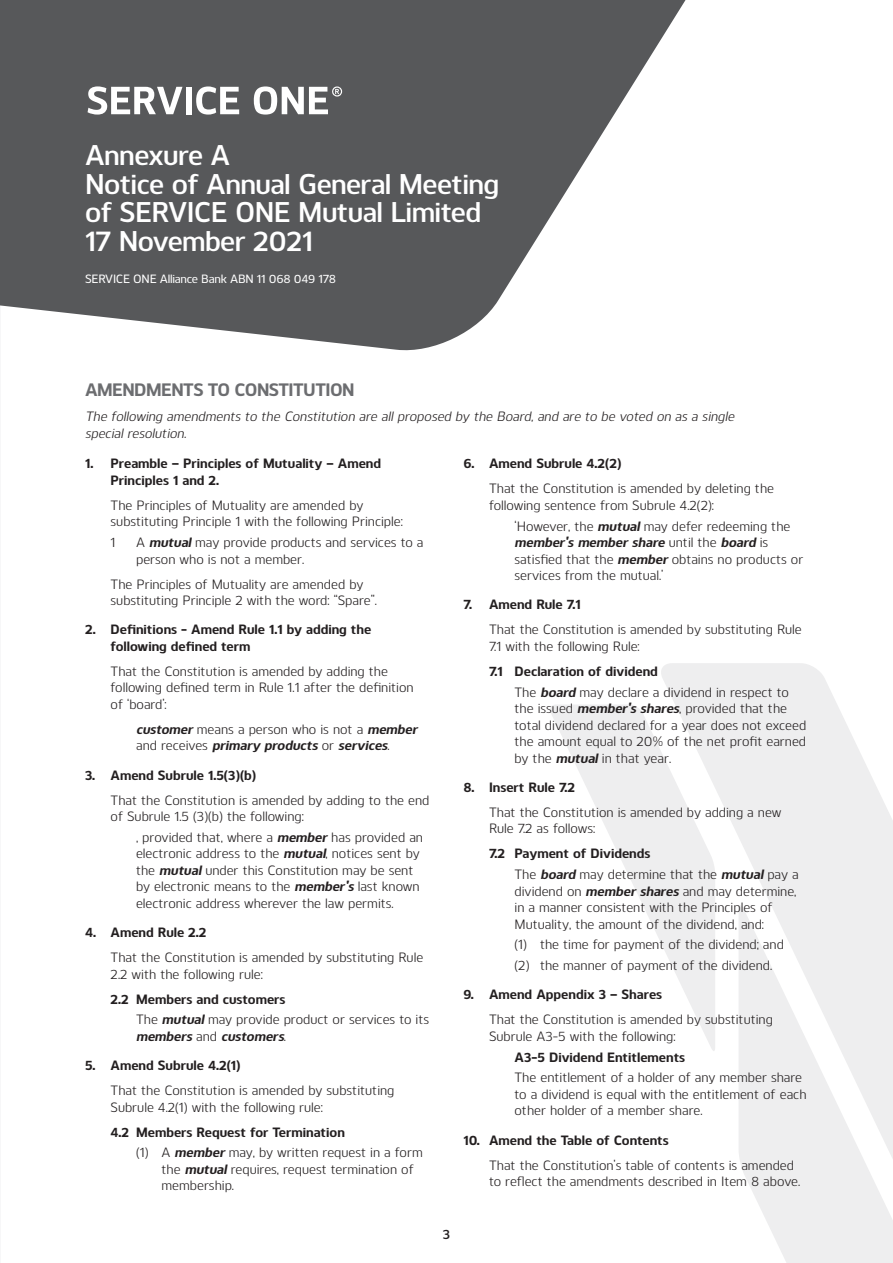
<style>
.page{position:relative;width:893px;height:1263px;background:#fff}
.page>*{position:absolute;margin:0;border:0;box-sizing:border-box;transform-origin:0 0}
.t1{font:600 28.5px/28.5px "Kobern";letter-spacing:-.02em;color:#fff}
.t2{font:700 18px "Kobern";letter-spacing:-.03em;color:#6c6d70}
.Indent_2{font:13.5px/16.5px "Kobern";color:#231f20}
.BODY_Indent_a{font:13.5px/16.5px "Kobern";color:#231f20}
.Indent_number_bold{font:700 13.5px/16.5px "Kobern";color:#231f20}
.Indent_3{font:13.5px/16.5px "Kobern";color:#231f20}
.Indent_2-2{font:700 13.5px "Kobern";color:#231f20}
.BODY{font:italic 13.5px/16.5px "Kobern";color:#231f20}
.Indent_2-3{font:italic 700 13.5px/16.5px "Kobern";color:#231f20}
.t3{font:600 13.5px "Kobern";color:#231f20}
.t4{font:500 12px "Kobern";letter-spacing:-.02em;color:#fff}
.s1{font-weight:700;font-style:italic}
.s2{font-weight:400;font-style:normal}
</style>
<div class="page">
<svg style="left:550px;top:705px;width:108px;height:231px"></svg>
<svg style="left:658px;top:663px;width:235px;height:600px;fill:#eeeeef"></svg>
<svg style="left:0;top:0;width:686px;height:351px;fill:#57585a"></svg>
<svg style="left:88px;top:86px;width:94px;height:29px"></svg>
<div style="left:186px;top:87px;width:6px;height:27px;background:#fff"></div>
<svg style="left:196px;top:86px;width:43px;height:29px"></svg>
<svg style="left:254px;top:86px;width:88px;height:29px"></svg>
<h1 class="t1" style="left:85px;top:140px;width:147px">Annexure A</h1>
<h1 class="t1" style="left:85px;top:168px;width:416px">Notice of Annual General Meeting of SERVICE ONE Mutual Limited<br>17 November 2021</h1>
<h1 class="t4" style="left:85px;top:270px;width:253px">SERVICE ONE Alliance Bank ABN 11 068 049 178</h1>
<h2 class="t2" style="left:85px;top:377px;width:271px">AMENDMENTS TO CONSTITUTION</h2>
<p class="BODY" style="left:85px;top:408px;width:654px">The following amendments to the Constitution are all proposed by the Board, and are to be voted on as a single special resolution.</p>
<p class="Indent_number_bold" style="left:111px;top:454px;width:272px;text-indent:-26px">1. Preamble – Principles of Mutuality – Amend<br>Principles 1 and 2.</p>
<p class="BODY_Indent_a" style="left:111px;top:496px;width:294px">The Principles of Mutuality are amended by substituting Principle 1 with the following Principle:</p>
<p class="Indent_2" style="left:111px;top:533px;width:6px">1</p>
<p class="Indent_2" style="left:136px;top:533px;width:289px">A <span class="s1">mutual</span> may provide products and services to a person who is not a member.</p>
<p class="BODY_Indent_a" style="left:111px;top:575px;width:268px">The Principles of Mutuality are amended by substituting Principle 2 with the word: “Spare”.</p>
<p class="Indent_number_bold" style="left:111px;top:620px;width:262px;text-indent:-26px">2. Definitions - Amend Rule 1.1 by adding the following defined term</p>
<p class="BODY_Indent_a" style="left:111px;top:662px;width:305px">That the Constitution is amended by adding the following defined term in Rule 1.1 after the definition of ‘board’:</p>
<p class="Indent_2-3" style="left:136px;top:720px;width:286px">customer <span class="s2">means a person who is not a</span> member <span class="s2">a n d r e c e i v e s</span> primary products <span class="s2">o r</span> services<span class="s2">.</span></p>
<p class="Indent_number_bold" style="left:85px;top:766px;width:173px">3. Amend Subrule 1.5(3)(b)</p>
<p class="BODY_Indent_a" style="left:111px;top:791px;width:320px">That the Constitution is amended by adding to the end of Subrule 1.5 (3)(b) the following:</p>
<p class="Indent_2" style="left:136px;top:828px;width:288px">, provided that, where a <span class="s1">member</span> has provided an electronic address to the <span class="s1">mutual</span>, notices sent by the <span class="s1">mutual</span> under this Constitution may be sent by electronic means to the <span class="s1">member’s</span> last known electronic address wherever the law permits.</p>
<p class="Indent_number_bold" style="left:85px;top:923px;width:123px">4. Amend Rule 2.2</p>
<p class="BODY_Indent_a" style="left:111px;top:948px;width:314px">That the Constitution is amended by substituting Rule<br>2.2 with the following rule:</p>
<p class="Indent_2-2" style="left:111px;top:989px;width:177px">2.2 Members and customers</p>
<p class="Indent_2" style="left:136px;top:1011px;width:295px">The <span class="s1">mutual</span> may provide product or services to its <span class="s1">members</span> a n d <span class="s1">customers</span>.</p>
<p class="Indent_number_bold" style="left:85px;top:1056px;width:157px">5. Amend Subrule 4.2(1)</p>
<p class="BODY_Indent_a" style="left:111px;top:1081px;width:285px">That the Constitution is amended by substituting<br>Subrule 4.2(1) with the following rule:</p>
<p class="Indent_2-2" style="left:111px;top:1122px;width:236px">4.2 Members Request for Termination</p>
<p class="Indent_3" style="left:162px;top:1144px;width:263px;text-indent:-26px">(1) A <span class="s1">member</span> may, by written request in a form the <span class="s1">mutual</span> requires, request termination of membership.</p>
<p class="Indent_number_bold" style="left:463px;top:454px;width:159px">6. Amend Subrule 4.2(2)</p>
<p class="BODY_Indent_a" style="left:489px;top:480px;width:287px">That the Constitution is amended by deleting the following sentence from Subrule 4.2(2):</p>
<p class="Indent_2" style="left:514px;top:517px;width:290px">‘However, the <span class="s1">mutual</span> may defer redeeming the <span class="s1">member’s member share</span> u n t i l t h e <span class="s1">board</span> i s satisfied that the <span class="s1">member</span> obtains no products or services from the mutual.’</p>
<p class="Indent_number_bold" style="left:463px;top:595px;width:119px">7. Amend Rule 7.1</p>
<p class="BODY_Indent_a" style="left:489px;top:621px;width:314px">That the Constitution is amended by substituting Rule<br>7.1 with the following Rule:</p>
<p class="Indent_2-2" style="left:489px;top:662px;width:170px">7.1 Declaration of dividend</p>
<p class="Indent_2" style="left:514px;top:683px;width:293px">The <span class="s1">board</span> may declare a dividend in respect to the issued <span class="s1">member’s shares</span>, provided that the total dividend declared for a year does not exceed the amount equal to 20% of the net profit earned by the <span class="s1">mutual</span> in that year.</p>
<p class="Indent_number_bold" style="left:463px;top:778px;width:113px">8. Insert Rule 7.2</p>
<p class="BODY_Indent_a" style="left:489px;top:803px;width:294px">That the Constitution is amended by adding a new<br>Rule 7.2 as follows:</p>
<p class="Indent_2-2" style="left:489px;top:844px;width:163px">7.2 Payment of Dividends</p>
<p class="Indent_2" style="left:514px;top:865px;width:286px">The <span class="s1">board</span> may determine that the <span class="s1">mutual</span> pay a dividend on <span class="s1">member shares</span> and may determine, in a manner consistent with the Principles of Mutuality, the amount of the dividend, and:</p>
<p class="Indent_3" style="left:514px;top:936px;width:271px">(1) the time for payment of the dividend; and</p>
<p class="Indent_3" style="left:514px;top:956px;width:259px">(2) the manner of payment of the dividend.</p>
<p class="Indent_number_bold" style="left:463px;top:985px;width:200px">9. Amend Appendix 3 – Shares</p>
<p class="BODY_Indent_a" style="left:489px;top:1011px;width:285px">That the Constitution is amended by substituting<br>Subrule A3-5 with the following:</p>
<p class="Indent_2-2" style="left:514px;top:1047px;width:172px">A3-5 Dividend Entitlements</p>
<p class="Indent_2" style="left:514px;top:1069px;width:294px">The entitlement of a holder of any member share to a dividend is equal with the entitlement of each other holder of a member share.</p>
<p class="Indent_number_bold" style="left:463px;top:1131px;width:207px">10. Amend the Table of Contents</p>
<p class="BODY_Indent_a" style="left:489px;top:1156px;width:313px">That the Constitution’s table of contents is amended to reflect the amendments described in Item 8 above.</p>
<p class="t3" style="left:443px;top:1224px;width:9px">3</p>
</div>
